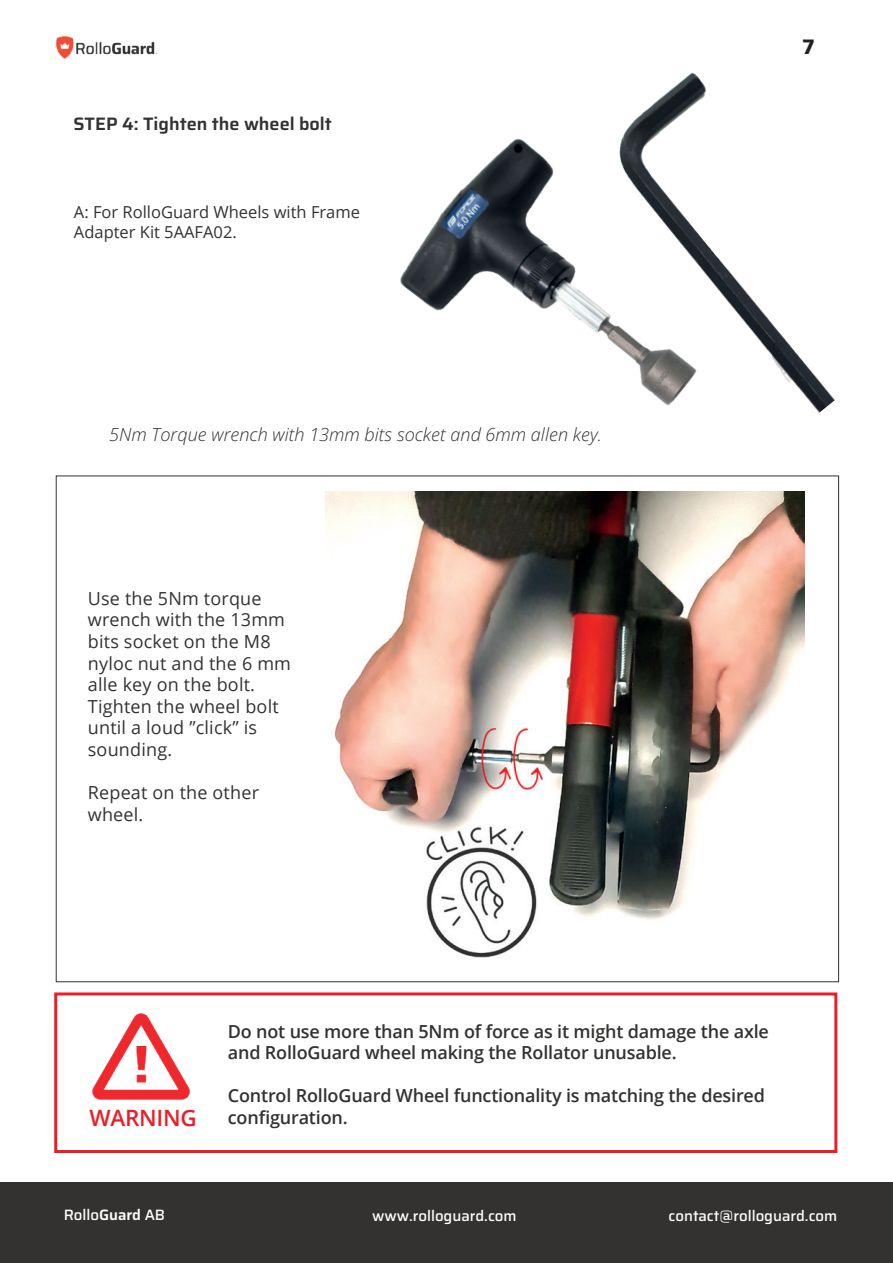
<style>
.page{position:relative;width:893px;height:1263px;background:#fff}
.page>*{position:absolute;margin:0;border:0;box-sizing:border-box;transform-origin:0 0}
.t1{font:600 22.5px "Open Sans";letter-spacing:-.01em;color:#ec1d27}
.t2{font:700 21px "Saira";color:#231f20}
.t3{font:600 18px/21.6px "Open Sans";letter-spacing:-.01em;color:#333231}
.t4{font:18px/21.6px "Open Sans";letter-spacing:.01em;color:#333231}
.t5{font:italic 300 18px "Open Sans";color:#333231}
.t6{font:600 18px "Saira";color:#333231}
.t7{font:16.5px/19.8px "Open Sans";color:#333231}
.t8{font:500 15px "Saira";color:#fff}
.s1{font-weight:600}
</style>
<div class="page">
<img style="left:56px;top:36px;width:102px;height:23px">
<img style="left:762px;top:311px;width:73px;height:102px">
<img style="left:318px;top:72px;width:444px;height:404px">
<div style="left:54px;top:992px;width:783px;height:161px;border:3px solid #ec1d28"></div>
<img style="left:92px;top:1013px;width:98px;height:87px">
<img style="left:325px;top:491px;width:479px;height:467px">
<div style="left:0;top:1182px;width:893px;height:81px;background:#333231"></div>
<p class="t6" style="left:73px;top:109px;width:260px">STEP 4: Tighten the wheel bolt</p>
<p class="t7" style="left:74px;top:202px;width:288px">A: For RolloGuard Wheels with Frame<br>Adapter Kit 5AAFA02.</p>
<p class="t5" style="left:109px;top:422px;width:494px">5Nm Torque wrench with 13mm bits socket and 6mm allen key.</p>
<p class="t4" style="left:88px;top:587px;width:205px">Use the 5Nm torque wrench with the 13mm bits socket on the M8 nyloc nut and the 6 mm alle key on the bolt.<br>Tighten the wheel bolt until a loud ”click” is sounding.</p>
<p class="t4" style="left:88px;top:781px;width:173px">Repeat on the other wheel.</p>
<p class="t2" style="left:802px;top:29px;width:14px">7</p>
<p class="t3" style="left:228px;top:1020px;width:543px">Do not use more than 5Nm of force as it might damage the axle and RolloGuard wheel making the Rollator unusable.</p>
<p class="t3" style="left:228px;top:1085px;width:539px">Control RolloGuard Wheel functionality is matching the desired</p>
<p class="t1" style="left:89px;top:1102px;width:109px">WARNING</p>
<p class="t3" style="left:228px;top:1106px;width:121px">configuration.</p>
<p class="t8" style="left:64px;top:1202px;width:103px">Rollo<span class="s1">Guard</span> AB</p>
<p class="t8" style="left:372px;top:1204px;width:146px">www.rolloguard.com</p>
<p class="t8" style="left:668px;top:1204px;width:170px">contact@rolloguard.com</p>
</div>
